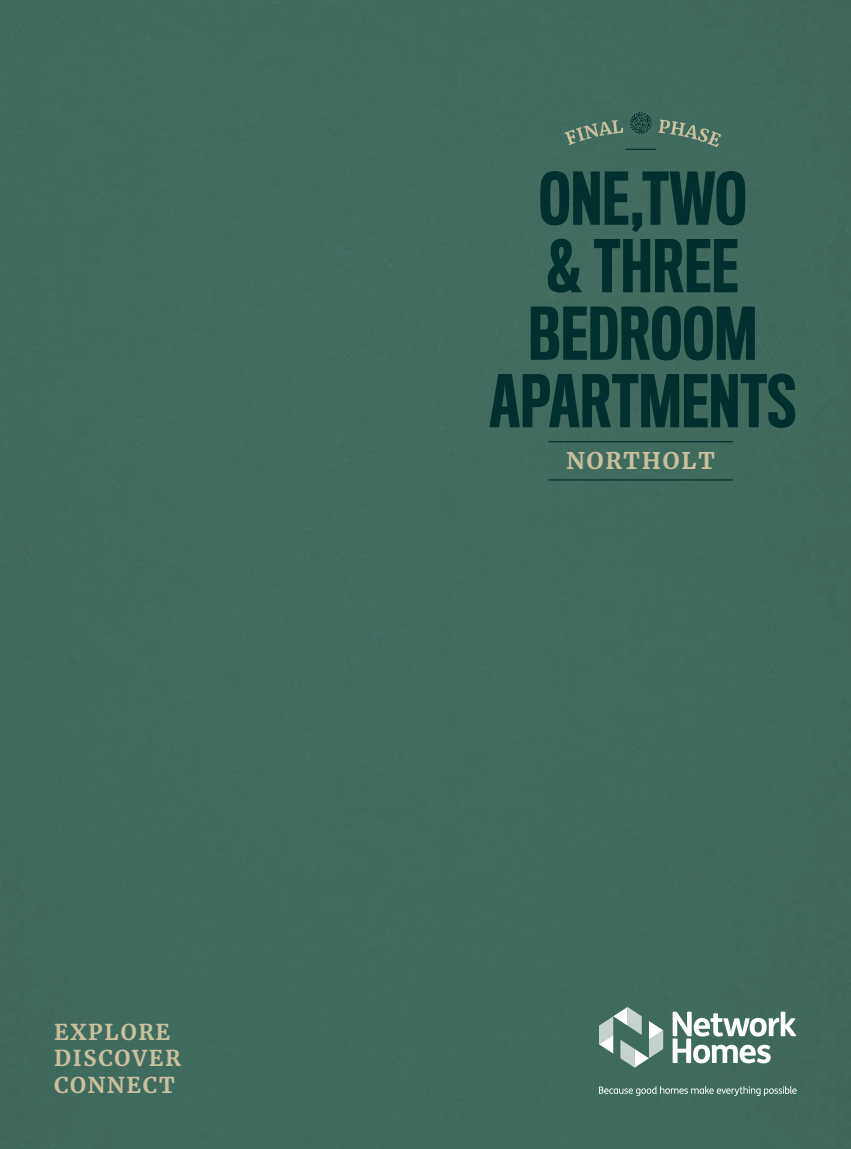
<style>
.page{position:relative;width:851px;height:1149px;background:#fff}
.page>*{position:absolute;margin:0;border:0;box-sizing:border-box;transform-origin:0 0}
.t1{font:500 66.75px/67.5px "Titling Gothic FB Comp";letter-spacing:.01em;color:#00302d;text-align:center}
.t2{font:700 22.8px "Merriweather";letter-spacing:.08em;color:#cabf9e}
.t3{font:700 21.75px/26.1px "Merriweather";letter-spacing:.08em;color:#cabf9e}
</style>
<div class="page">
<div style="left:0;top:0;width:850px;height:1148px;background:#406c5f"></div>
<hr style="left:548px;top:441px;width:184px;height:1px;background:#00302d">
<hr style="left:548px;top:479px;width:184px;height:1px;background:#00302d">
<hr style="left:625px;top:149px;width:30px;height:1px;background:#00302d">
<svg style="left:564px;top:112px;width:157px;height:35px;background:#4f7465"></svg>
<svg style="left:599px;top:1006px;width:64px;height:61px;background:#7d9a91"></svg>
<svg style="left:672px;top:1011px;width:124px;height:52px"></svg>
<svg style="left:599px;top:1085px;width:197px;height:10px;background:#698a80"></svg>
<p class="t3" style="left:54px;top:1018px;width:128px">EXPLORE<br>DISCOVER<br>CONNECT</p>
<p class="t1" style="left:489px;top:167px;width:308px">ONE,TWO<br>&amp; THREE<br>BEDROOM<br>APARTMENTS</p>
<p class="t2" style="left:566px;top:446px;width:150px">NORTHOLT</p>
</div>
